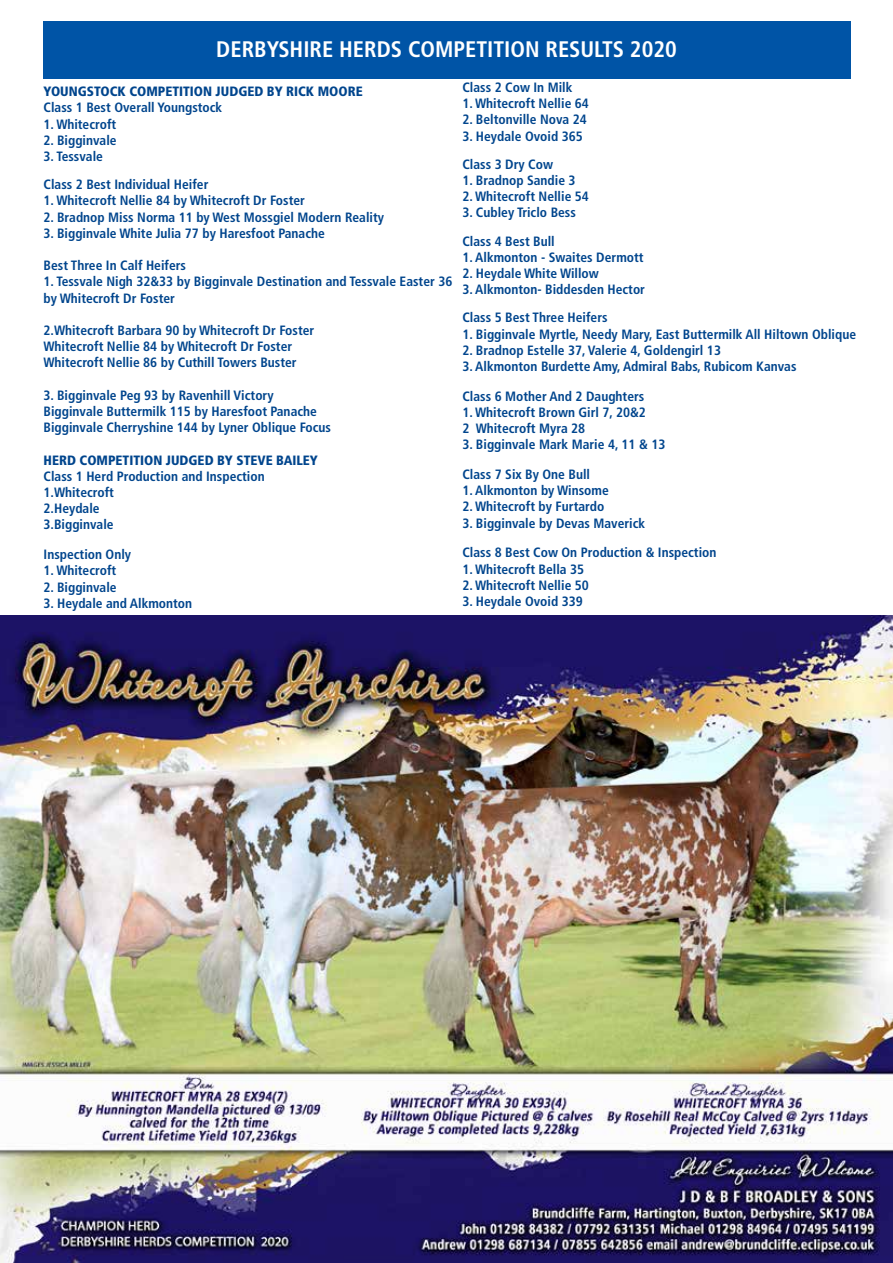
<style>
.page{position:relative;width:893px;height:1263px;background:#fff}
.page>*{position:absolute;margin:0;border:0;box-sizing:border-box;transform-origin:0 0}
.t1{font:700 condensed 22.5px "Frutiger LT Std";color:#fff}
.t2{font:700 condensed 13.5px/16.2px "Frutiger LT Std";color:#00458d}
.t3{font:900 condensed 13.5px "Frutiger LT Std";color:#00458d}
</style>
<div class="page">
<img style="left:0;top:616px;width:893px;height:647px">
<div style="left:43px;top:21px;width:807px;height:58px;background:#0054a6"></div>
<h1 class="t1" style="left:216px;top:36px;width:462px">DERBYSHIRE HERDS COMPETITION RESULTS 2020</h1>
<p class="t3" style="left:44px;top:83px;width:321px">YOUNGSTOCK COMPETITION JUDGED BY RICK MOORE</p>
<p class="t2" style="left:44px;top:100px;width:180px">Class 1 Best Overall Youngstock</p>
<p class="t2" style="left:44px;top:116px;width:74px">1. Whitecroft</p>
<p class="t2" style="left:44px;top:132px;width:75px">2. Bigginvale</p>
<p class="t2" style="left:44px;top:142px;width:166px;line-height:28.2px">3. Tessvale<br>Class 2 Best Individual Heifer</p>
<p class="t2" style="left:44px;top:193px;width:263px">1. Whitecroft Nellie 84 by Whitecroft Dr Foster</p>
<p class="t2" style="left:44px;top:209px;width:342px">2. Bradnop Miss Norma 11 by West Mossgiel Modern Reality</p>
<p class="t2" style="left:44px;top:225px;width:283px">3. Bigginvale White Julia 77 by Haresfoot Panache</p>
<p class="t2" style="left:44px;top:257px;width:144px">Best Three In Calf Heifers</p>
<p class="t2" style="left:44px;top:274px;width:410px">1. Tessvale Nigh 32&amp;33 by Bigginvale Destination and Tessvale Easter 36 by Whitecroft Dr Foster</p>
<p class="t2" style="left:44px;top:322px;width:272px">2.Whitecroft Barbara 90 by Whitecroft Dr Foster<br>Whitecroft Nellie 84 by Whitecroft Dr Foster<br>Whitecroft Nellie 86 by Cuthill Towers Buster</p>
<p class="t2" style="left:44px;top:387px;width:289px">3. Bigginvale Peg 93 by Ravenhill Victory<br>Bigginvale Buttermilk 115 by Haresfoot Panache<br>Bigginvale Cherryshine 144 by Lyner Oblique Focus</p>
<p class="t3" style="left:44px;top:452px;width:276px">HERD COMPETITION JUDGED BY STEVE BAILEY</p>
<p class="t2" style="left:44px;top:468px;width:223px">Class 1 Herd Production and Inspection<br>1.Whitecroft<br>2.Heydale<br>3.Bigginvale</p>
<p class="t2" style="left:44px;top:546px;width:89px">Inspection Only</p>
<p class="t2" style="left:44px;top:563px;width:74px">1. Whitecroft</p>
<p class="t2" style="left:44px;top:579px;width:75px">2. Bigginvale</p>
<p class="t2" style="left:44px;top:595px;width:150px">3. Heydale and Alkmonton</p>
<p class="t2" style="left:462px;top:79px;width:112px">Class 2 Cow In Milk</p>
<p class="t2" style="left:462px;top:95px;width:128px">1. Whitecroft Nellie 64</p>
<p class="t2" style="left:462px;top:112px;width:126px">2. Beltonville Nova 24</p>
<p class="t2" style="left:462px;top:122px;width:122px;line-height:28.2px">3. Heydale Ovoid 365<br>Class 3 Dry Cow</p>
<p class="t2" style="left:462px;top:172px;width:115px">1. Bradnop Sandie 3</p>
<p class="t2" style="left:462px;top:188px;width:128px">2. Whitecroft Nellie 54</p>
<p class="t2" style="left:462px;top:199px;width:115px;line-height:28.2px">3. Cubley Triclo Bess<br>Class 4 Best Bull</p>
<p class="t2" style="left:462px;top:249px;width:183px">1. Alkmonton - Swaites Dermott</p>
<p class="t2" style="left:462px;top:265px;width:138px">2. Heydale White Willow</p>
<p class="t2" style="left:462px;top:275px;width:184px;line-height:28.2px">3. Alkmonton- Biddesden Hector<br>Class 5 Best Three Heifers</p>
<p class="t2" style="left:462px;top:326px;width:395px">1. Bigginvale Myrtle, Needy Mary, East Buttermilk All Hiltown Oblique</p>
<p class="t2" style="left:462px;top:342px;width:260px">2. Bradnop Estelle 37, Valerie 4, Goldengirl 13</p>
<p class="t2" style="left:462px;top:351px;width:336px;line-height:29.7px">3. Alkmonton Burdette Amy, Admiral Babs, Rubicom Kanvas<br>Class 6 Mother And 2 Daughters</p>
<p class="t2" style="left:462px;top:404px;width:185px">1. Whitecroft Brown Girl 7, 20&amp;2<br>2 Whitecroft Myra 28</p>
<p class="t2" style="left:462px;top:437px;width:205px">3. Bigginvale Mark Marie 4, 11 &amp; 13</p>
<p class="t2" style="left:462px;top:466px;width:129px">Class 7 Six By One Bull</p>
<p class="t2" style="left:462px;top:482px;width:148px">1. Alkmonton by Winsome</p>
<p class="t2" style="left:462px;top:499px;width:143px">2. Whitecroft by Furtardo</p>
<p class="t2" style="left:462px;top:508px;width:256px;line-height:29.7px">3. Bigginvale by Devas Maverick<br>Class 8 Best Cow On Production &amp; Inspection</p>
<p class="t2" style="left:462px;top:561px;width:123px">1. Whitecroft Bella 35</p>
<p class="t2" style="left:462px;top:577px;width:128px">2. Whitecroft Nellie 50</p>
<p class="t2" style="left:462px;top:593px;width:122px">3. Heydale Ovoid 339</p>
</div>
